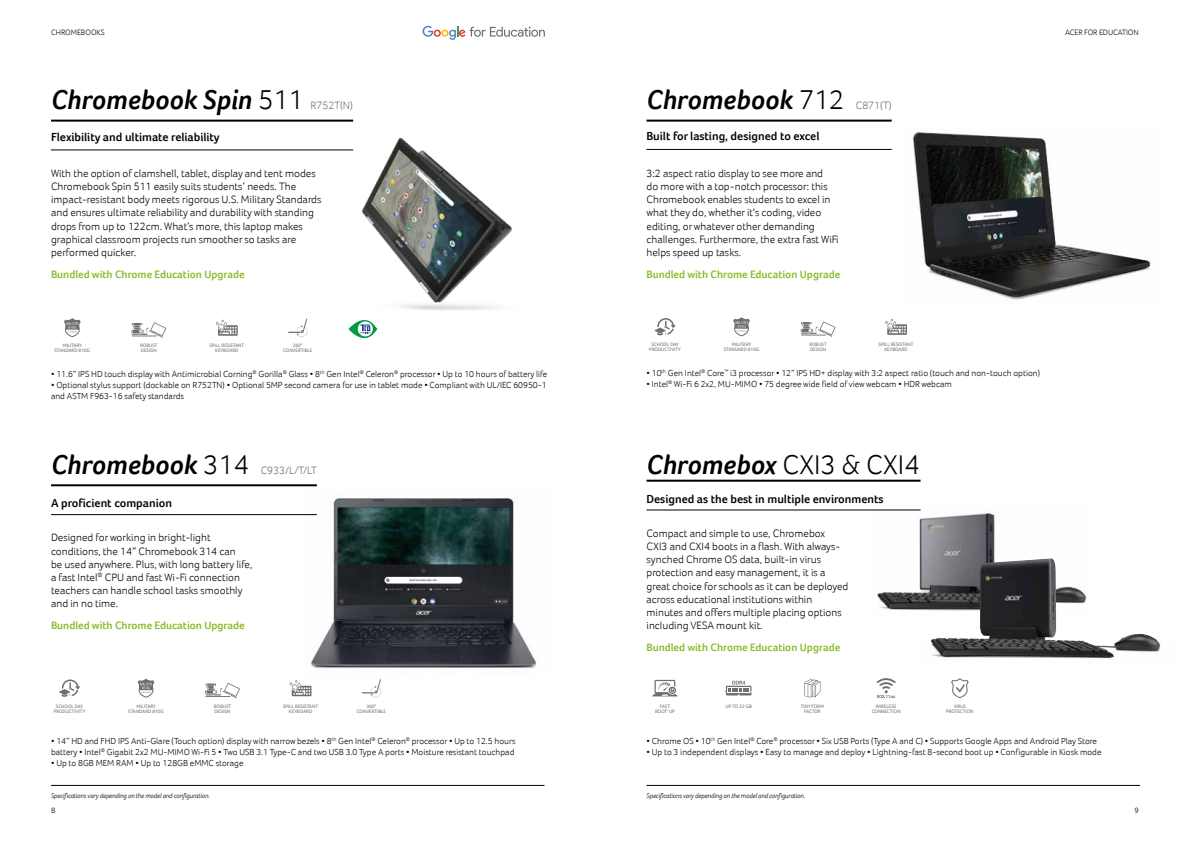
<style>
.page{position:relative;width:1191px;height:842px;background:#fff}
.page>*{position:absolute;margin:0;border:0;box-sizing:border-box;transform-origin:0 0}
.t1{font:italic 600 28px "Acer Foco";color:#000}
.t2{font:600 12px "Acer Foco";color:#000}
.t3{font:300 11px/13.2px "Acer Foco";color:#000}
.t4{font:600 11px "Acer Foco";color:#86bc25}
.t5{font:300 11px "Acer Foco";color:#706f6f}
.t6{font:300 9px/10.8px "Acer Foco";color:#000}
.t7{font:300 8px "Acer Foco";color:#000}
.t8{font:italic 300 7px "Acer Foco";letter-spacing:-.01em;color:#000}
.t9{font:5px/4.9px "Acer Foco";color:#706f6f;text-align:center}
.s1{font-weight:300;font-style:normal}
</style>
<div class="page">
<hr style="left:646px;top:785px;width:494px;height:1px;background:#000">
<hr style="left:51px;top:785px;width:493px;height:1px;background:#000">
<img style="left:872px;top:509px;width:123px;height:101px">
<img style="left:919px;top:558px;width:242px;height:101px">
<svg style="left:422px;top:26px;width:123px;height:14px"></svg>
<hr style="left:51px;top:120px;width:302px;height:2px;background:#000">
<hr style="left:51px;top:150px;width:302px;height:1px;background:#000">
<img style="left:340px;top:137px;width:172px;height:173px">
<svg style="left:64px;top:318px;width:17px;height:19px"></svg>
<svg style="left:132px;top:322px;width:34px;height:16px"></svg>
<svg style="left:216px;top:320px;width:22px;height:16px"></svg>
<svg style="left:288px;top:318px;width:19px;height:19px"></svg>
<svg style="left:348px;top:320px;width:29px;height:18px"></svg>
<img style="left:302px;top:498px;width:235px;height:171px">
<svg style="left:59px;top:679px;width:21px;height:18px"></svg>
<svg style="left:138px;top:679px;width:16px;height:19px"></svg>
<svg style="left:205px;top:683px;width:35px;height:15px"></svg>
<svg style="left:289px;top:680px;width:22px;height:16px"></svg>
<svg style="left:362px;top:679px;width:19px;height:18px"></svg>
<hr style="left:51px;top:484px;width:266px;height:2px;background:#000">
<hr style="left:51px;top:514px;width:266px;height:1px;background:#000">
<svg style="left:654px;top:318px;width:21px;height:18px"></svg>
<svg style="left:733px;top:317px;width:17px;height:19px"></svg>
<svg style="left:800px;top:321px;width:35px;height:16px"></svg>
<svg style="left:885px;top:319px;width:22px;height:16px"></svg>
<img style="left:913px;top:132px;width:238px;height:168px">
<hr style="left:646px;top:120px;width:245px;height:2px;background:#000">
<hr style="left:646px;top:149px;width:245px;height:1px;background:#000">
<hr style="left:646px;top:480px;width:274px;height:2px;background:#000">
<hr style="left:646px;top:510px;width:274px;height:1px;background:#000">
<svg style="left:652px;top:680px;width:26px;height:16px"></svg>
<svg style="left:726px;top:681px;width:25px;height:14px"></svg>
<svg style="left:804px;top:679px;width:16px;height:18px"></svg>
<svg style="left:876px;top:678px;width:20px;height:20px"></svg>
<svg style="left:951px;top:678px;width:17px;height:20px"></svg>
<p class="t7" style="left:51px;top:27px;width:55px">CHROMEBOOKS</p>
<p class="t7" style="left:1065px;top:27px;width:75px">ACER FOR EDUCATION</p>
<h1 class="t1" style="left:51px;top:83px;width:254px">Chromebook Spin <span class="s1">511</span></h1>
<p class="t5" style="left:310px;top:99px;width:44px">R752T(N)</p>
<h1 class="t1" style="left:646px;top:83px;width:199px">Chromebook <span class="s1">712</span></h1>
<p class="t5" style="left:856px;top:99px;width:37px">C871(T)</p>
<p class="t2" style="left:51px;top:130px;width:170px">Flexibility and ultimate reliability</p>
<p class="t3" style="left:51px;top:166px;width:272px">With the option of clamshell, tablet, display and tent modes Chromebook Spin 511 easily suits students’ needs. The impact-resistant body meets rigorous U.S. Military Standards and ensures ultimate reliability and durability with standing drops from up to 122cm. What’s more, this laptop makes graphical classroom projects run smoother so tasks are performed quicker.</p>
<p class="t4" style="left:51px;top:268px;width:195px">Bundled with Chrome Education Upgrade</p>
<p class="t2" style="left:646px;top:129px;width:174px">Built for lasting, designed to excel</p>
<p class="t3" style="left:646px;top:166px;width:194px">3:2 aspect ratio display to see more and<br>do more with a top-notch processor: this Chromebook enables students to excel in what they do, whether it's coding, video editing, or whatever other demanding challenges. Furthermore, the extra fast WiFi helps speed up tasks.</p>
<p class="t4" style="left:646px;top:268px;width:195px">Bundled with Chrome Education Upgrade</p>
<p class="t9" style="left:54px;top:343px;width:37px">MILITARY<br>STANDARD 810G</p>
<p class="t9" style="left:140px;top:343px;width:19px;text-align:left">ROBUST<br>DESIGN</p>
<p class="t9" style="left:209px;top:343px;width:36px">SPILL RESISTANT<br>KEYBOARD</p>
<p class="t9" style="left:283px;top:343px;width:31px">360°<br>CONVERTIBLE</p>
<p class="t9" style="left:649px;top:342px;width:33px">SCHOOL DAY<br>PRODUCTIVITY</p>
<p class="t9" style="left:723px;top:342px;width:37px">MILITARY<br>STANDARD 810G</p>
<p class="t9" style="left:809px;top:342px;width:19px;text-align:left">ROBUST<br>DESIGN</p>
<p class="t9" style="left:878px;top:342px;width:36px">SPILL RESISTANT<br>KEYBOARD</p>
<p class="t6" style="left:51px;top:369px;width:498px">• 11.6” IPS HD touch display with Antimicrobial Corning<sup>®</sup> Gorilla<sup>®</sup> Glass • 8<sup>th</sup> Gen Intel<sup>®</sup> Celeron<sup>®</sup> processor • Up to 10 hours of battery life</p>
<p class="t6" style="left:51px;top:379px;width:497px">• Optional stylus support (dockable on R752TN) • Optional 5MP second camera for use in tablet mode • Compliant with UL/IEC 60950-1 and ASTM F963-16 safety standards</p>
<p class="t6" style="left:646px;top:368px;width:395px">• 10<sup>th</sup> Gen Intel<sup>®</sup> Core<sup>™</sup> i3 processor • 12” IPS HD+ display with 3:2 aspect ratio (touch and non-touch option)</p>
<p class="t6" style="left:646px;top:379px;width:307px">• Intel<sup>®</sup> Wi-Fi 6 2x2, MU-MIMO • 75 degree wide field of view webcam • HDR webcam</p>
<h1 class="t1" style="left:51px;top:448px;width:199px">Chromebook <span class="s1">314</span></h1>
<p class="t5" style="left:261px;top:464px;width:58px">C933/L/T/LT</p>
<h1 class="t1" style="left:646px;top:448px;width:274px">Chromebox <span class="s1">CXI3 &amp; CXI4</span></h1>
<p class="t2" style="left:51px;top:496px;width:122px">A proficient companion</p>
<p class="t3" style="left:51px;top:531px;width:203px">Designed for working in bright-light conditions, the 14” Chromebook 314 can<br>be used anywhere. Plus, with long battery life, a fast Intel<sup>®</sup> CPU and fast Wi-Fi connection teachers can handle school tasks smoothly and in no time.</p>
<p class="t4" style="left:51px;top:619px;width:195px">Bundled with Chrome Education Upgrade</p>
<p class="t2" style="left:646px;top:492px;width:239px">Designed as the best in multiple environments</p>
<p class="t3" style="left:646px;top:526px;width:203px">Compact and simple to use, Chromebox CXI3 and CXI4 boots in a flash. With always&shy;synched Chrome OS data, built-in virus protection and easy management, it is a great choice for schools as it can be deployed across educational institutions within minutes and offers multiple placing options including VESA mount kit.</p>
<p class="t4" style="left:646px;top:641px;width:195px">Bundled with Chrome Education Upgrade</p>
<p class="t9" style="left:54px;top:703px;width:33px">SCHOOL DAY<br>PRODUCTIVITY</p>
<p class="t9" style="left:128px;top:703px;width:37px">MILITARY<br>STANDARD 810G</p>
<p class="t9" style="left:214px;top:703px;width:19px;text-align:left">ROBUST<br>DESIGN</p>
<p class="t9" style="left:283px;top:703px;width:36px">SPILL RESISTANT<br>KEYBOARD</p>
<p class="t9" style="left:357px;top:703px;width:31px">360°<br>CONVERTIBLE</p>
<p class="t9" style="left:655px;top:703px;width:21px">FAST<br>BOOT-UP</p>
<p class="t9" style="left:725px;top:703px;width:28px">UP TO 32 GB</p>
<p class="t9" style="left:801px;top:703px;width:25px">TINY FORM<br>FACTOR</p>
<p class="t9" style="left:871px;top:703px;width:30px">WIRELESS<br>CONNECTION</p>
<p class="t9" style="left:946px;top:703px;width:29px">VIRUS<br>PROTECTION</p>
<p class="t6" style="left:51px;top:736px;width:466px">• 14” HD and FHD IPS Anti-Glare (Touch option) display with narrow bezels • 8<sup>th</sup> Gen Intel<sup>®</sup> Celeron<sup>®</sup> processor • Up to 12.5 hours battery • Intel<sup>®</sup> Gigabit 2x2 MU-MIMO Wi-Fi 5 • Two USB 3.1 Type-C and two USB 3.0 Type A ports • Moisture resistant touchpad</p>
<p class="t6" style="left:51px;top:758px;width:194px">• Up to 8GB MEM RAM • Up to 128GB eMMC storage</p>
<p class="t6" style="left:646px;top:736px;width:452px">• Chrome OS • 10<sup>th</sup> Gen Intel<sup>®</sup> Core<sup>®</sup> processor • Six USB Ports (Type A and C) • Supports Google Apps and Android Play Store</p>
<p class="t6" style="left:646px;top:747px;width:456px">• Up to 3 independent displays • Easy to manage and deploy • Lightning-fast 8-second boot up • Configurable in Kiosk mode</p>
<p class="t8" style="left:51px;top:792px;width:160px">Specifications vary depending on the model and configuration.</p>
<p class="t8" style="left:646px;top:792px;width:160px">Specifications vary depending on the model and configuration.</p>
<p class="t7" style="left:51px;top:805px;width:6px">8</p>
<p class="t7" style="left:1134px;top:805px;width:6px">9</p>
</div>
